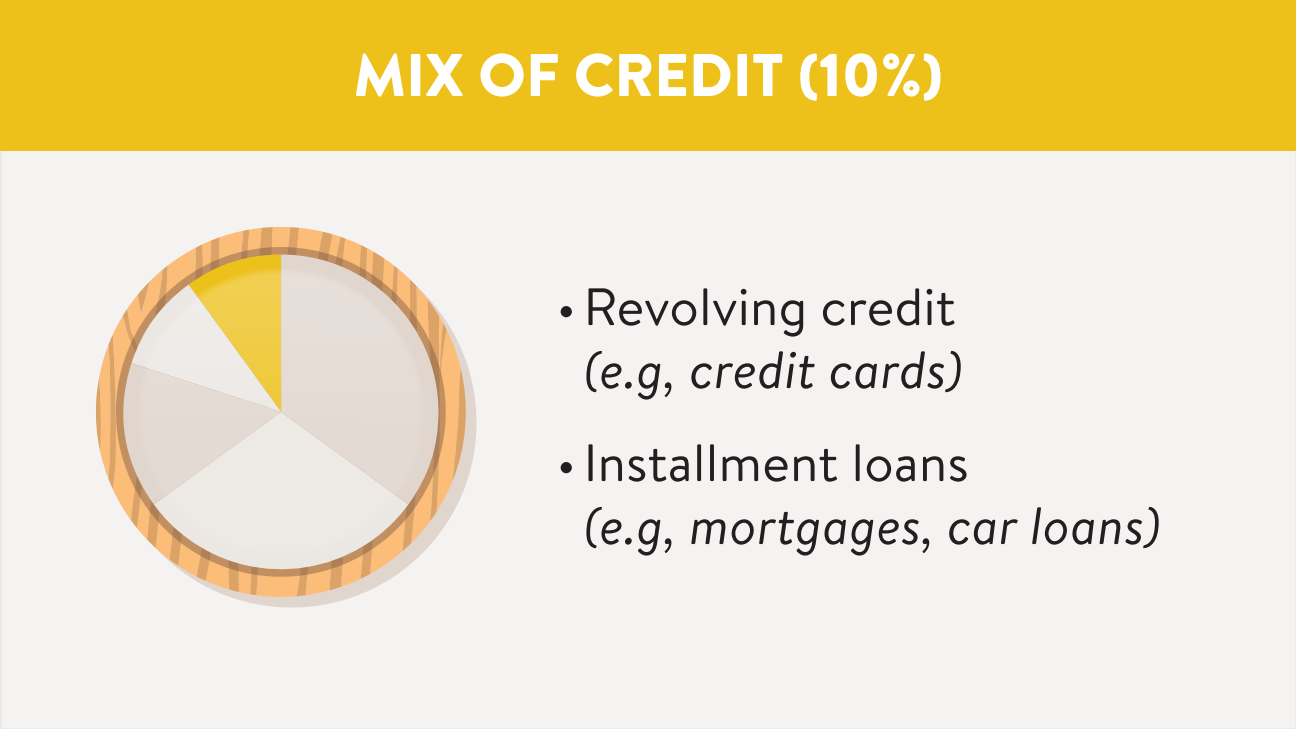
<style>
.page{position:relative;width:1296px;height:729px;background:#fff}
.page>*{position:absolute;margin:0;border:0;box-sizing:border-box;transform-origin:0 0}
.t1{font:900 60px "Brandon Text";color:#fff}
.t2{font:italic 52.5px "Brandon Text";letter-spacing:.005em;color:#231f20}
.t3{font:52.5px "Brandon Text";letter-spacing:.005em;color:#231f20}
</style>
<div class="page">
<div style="left:0;top:0;width:1296px;height:729px;background:#f4f3f1;border:2px solid #eae6e3"></div>
<svg style="left:96px;top:227px;width:371px;height:370px"></svg>
<img style="left:101px;top:232px;width:359px;height:359px">
<div style="left:0;top:0;width:1296px;height:150px;background:#edc11a"></div>
<p class="t1" style="left:353px;top:33px;width:591px">MIX OF CREDIT (10%)</p>
<p class="t3" style="left:556px;top:271px;width:401px">•Revolving credit</p>
<p class="t2" style="left:583px;top:334px;width:381px">(e.g, credit cards)</p>
<p class="t3" style="left:556px;top:427px;width:414px">•Installment loans</p>
<p class="t2" style="left:583px;top:490px;width:579px">(e.g, mortgages, car loans)</p>
</div>
